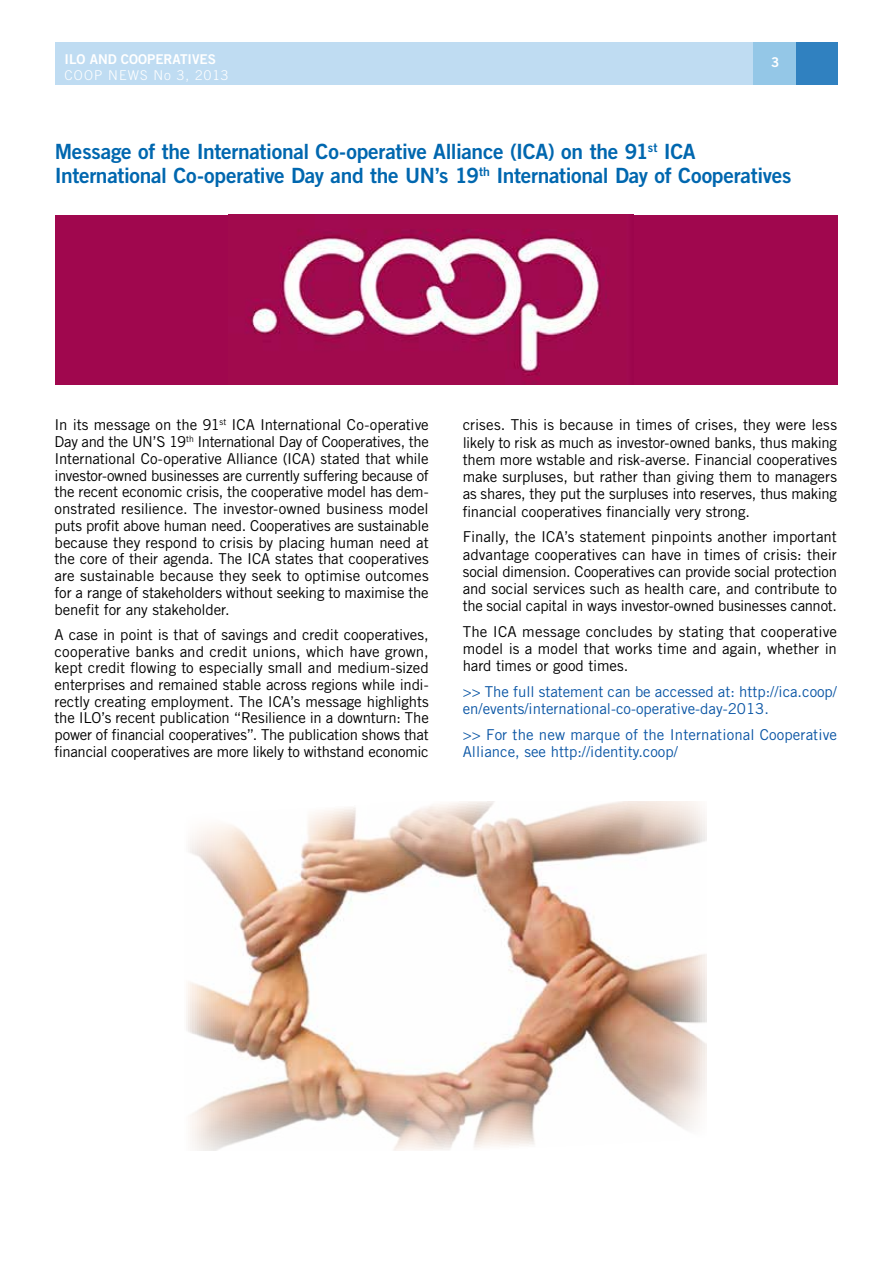
<style>
.page{position:relative;width:893px;height:1263px;background:#fff}
.page>*{position:absolute;margin:0;border:0;box-sizing:border-box;transform-origin:0 0}
.t1{font:21px/24px "Trade Gothic LT Std Bd 2";letter-spacing:-.015em;color:#0067af}
.t2{font:15px/16.8px "Trade Gothic LT Std";letter-spacing:-.015em;color:#000;text-align:justify}
.t3{font:15px/17.2px "Trade Gothic LT Std";color:#0b56a5}
.t4{font:13.5px "Trade Gothic LT Std Bd 2";color:#fff}
.t5{font:300 13.5px "Trade Gothic LT Std";letter-spacing:.08em;color:#fff}
</style>
<div class="page">
<div style="left:55px;top:43px;width:698px;height:42px;background:#bfdcf2"></div>
<div style="left:796px;top:43px;width:42px;height:42px;background:#3081c0"></div>
<div style="left:753px;top:43px;width:43px;height:42px;background:#94c7e7"></div>
<div style="left:55px;top:215px;width:783px;height:169px;background:#a0074e"></div>
<img style="left:249px;top:229px;width:357px;height:151px">
<img style="left:186px;top:802px;width:520px;height:348px">
<p class="t4" style="left:65px;top:50px;width:153px">ILO AND COOPERATIVES</p>
<p class="t4" style="left:771px;top:54px;width:10px">3</p>
<p class="t5" style="left:65px;top:67px;width:165px">COOP NEWS No 3, 2013</p>
<h1 class="t1" style="left:55px;top:139px;width:738px">Message of the International Co-operative Alliance (ICA) on the 91<sup>st</sup> ICA<br>International Co-operative Day and the UN’s 19<sup>th</sup> International Day of Cooperatives</h1>
<p class="t2" style="left:55px;top:417px;width:376px">In its message on the 91<sup>st</sup> ICA International Co-operative Day and the UN’S 19<sup>th</sup> International Day of Cooperatives, the International Co-operative Alliance (ICA) stated that while investor-owned businesses are currently suffering because of the recent economic crisis, the cooperative model has dem&shy;onstrated resilience. The investor-owned business model puts profit above human need. Cooperatives are sustainable because they respond to crisis by placing human need at the core of their agenda. The ICA states that cooperatives are sustainable because they seek to optimise outcomes for a range of stakeholders without seeking to maximise the benefit for any stakeholder.</p>
<p class="t2" style="left:55px;top:626px;width:376px">A case in point is that of savings and credit cooperatives, cooperative banks and credit unions, which have grown, kept credit flowing to especially small and medium-sized enterprises and remained stable across regions while indi&shy;rectly creating employment. The ICA’s message highlights the ILO’s recent publication “Resilience in a downturn: The power of financial cooperatives”. The publication shows that financial cooperatives are more likely to withstand economic</p>
<p class="t2" style="left:463px;top:416px;width:376px;line-height:17.2px">crises. This is because in times of crises, they were less likely to risk as much as investor-owned banks, thus making them more wstable and risk-averse. Financial cooperatives make surpluses, but rather than giving them to managers as shares, they put the surpluses into reserves, thus making financial cooperatives financially very strong.</p>
<p class="t2" style="left:463px;top:528px;width:376px;line-height:17.2px">Finally, the ICA’s statement pinpoints another important advantage cooperatives can have in times of crisis: their social dimension. Cooperatives can provide social protection and social services such as health care, and contribute to the social capital in ways investor-owned businesses cannot.</p>
<p class="t2" style="left:463px;top:623px;width:376px;line-height:17.2px">The ICA message concludes by stating that cooperative model is a model that works time and again, whether in hard times or good times.</p>
<p class="t3" style="left:463px;top:683px;width:376px">&gt;&gt; The full statement can be accessed at: http://ica.coop/ en/events/international-co-operative-day-2013.</p>
<p class="t3" style="left:463px;top:726px;width:376px">&gt;&gt; For the new marque of the International Cooperative<br>Alliance, see http://identity.coop/</p>
</div>
